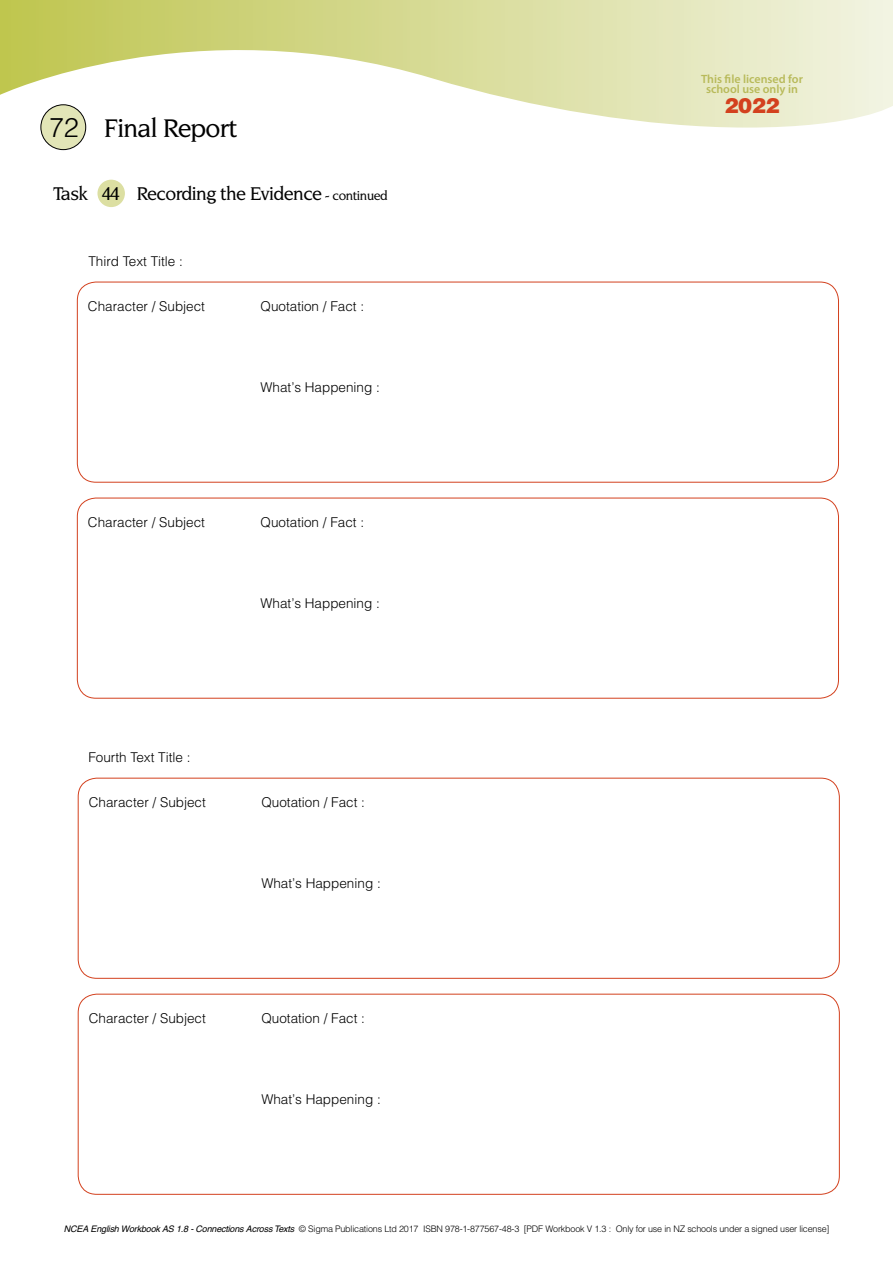
<style>
.page{position:relative;width:893px;height:1263px;background:#fff}
.page>*{position:absolute;margin:0;border:0;box-sizing:border-box;transform-origin:0 0}
.t1{font:500 27px "Novarese IT Cby BT";letter-spacing:-.03em;color:#000}
.t2{font:900 21px "Helvetica";color:#d3411e}
.t3{font:500 19.5px "Novarese IT Cby BT";letter-spacing:-.03em;color:#000}
.t4{font:300 13.5px "Helvetica";color:#000}
.t5{font:600 12px/10.5px "Myriad Pro";color:#b8ba5a;text-align:center}
.t6{font:300 9px "Helvetica";letter-spacing:-.02em;color:#000}
.s1{font-family:"Helvetica";font-weight:300}
.s2{font-size:13.5px}
.s3{font-weight:400;font-style:italic}
</style>
<div class="page">
<svg style="left:1px;top:0;width:892px;height:128px"></svg>
<svg style="left:0;top:0;width:1px;height:95px"></svg>
<div style="left:41px;top:105px;width:45px;height:45px;background:#e2e5b7;border-radius:50%"></div>
<div style="left:41px;top:104px;width:45px;height:46px;border:1px solid #000;border-radius:50%"></div>
<div style="left:77px;top:282px;width:762px;height:201px;border:1px solid #d3411e;border-radius:19px"></div>
<div style="left:77px;top:498px;width:762px;height:201px;border:1px solid #d3411e;border-radius:19px"></div>
<div style="left:78px;top:778px;width:762px;height:201px;border:1px solid #d3411e;border-radius:19px"></div>
<div style="left:78px;top:994px;width:762px;height:201px;border:1px solid #d3411e;border-radius:19px"></div>
<div style="left:98px;top:180px;width:26px;height:26px;background:#dcdfa2;border-radius:50%"></div>
<div style="left:97px;top:180px;width:28px;height:27px;border:2px solid #dcdfa2;border-radius:50%"></div>
<h1 class="t1" style="left:49px;top:111px;width:190px"><span class="s1">72</span> Final Report</h1>
<h3 class="t3" style="left:53px;top:181px;width:336px">Task 44 Recording the Evidence <span class="s2">- continued</span></h3>
<p class="t4" style="left:88px;top:253px;width:96px">Third Text Title :</p>
<p class="t4" style="left:88px;top:297px;width:119px">Character / Subject</p>
<p class="t4" style="left:261px;top:297px;width:105px">Quotation / Fact :</p>
<p class="t4" style="left:261px;top:378px;width:121px">What’s Happening :</p>
<p class="t4" style="left:88px;top:513px;width:119px">Character / Subject</p>
<p class="t4" style="left:261px;top:513px;width:105px">Quotation / Fact :</p>
<p class="t4" style="left:88px;top:749px;width:104px">Fourth Text Title :</p>
<p class="t4" style="left:261px;top:594px;width:121px">What’s Happening :</p>
<p class="t4" style="left:89px;top:793px;width:119px">Character / Subject</p>
<p class="t4" style="left:261px;top:793px;width:105px">Quotation / Fact :</p>
<p class="t4" style="left:261px;top:874px;width:121px">What’s Happening :</p>
<p class="t4" style="left:89px;top:1009px;width:119px">Character / Subject</p>
<p class="t4" style="left:261px;top:1009px;width:105px">Quotation / Fact :</p>
<p class="t4" style="left:261px;top:1090px;width:121px">What’s Happening :</p>
<p class="t5" style="left:701px;top:73px;width:103px">This file licensed for school use only in</p>
<h2 class="t2" style="left:725px;top:92px;width:56px">2022</h2>
<p class="t6" style="left:64px;top:1223px;width:767px"><span class="s3">NCEA English Workbook AS 1.8 - Connections Across Texts</span> © Sigma Publications Ltd 2017 ISBN 978-1-877567-48-3 [PDF Workbook V 1.3 : Only for use in NZ schools under a signed user license]</p>
</div>
